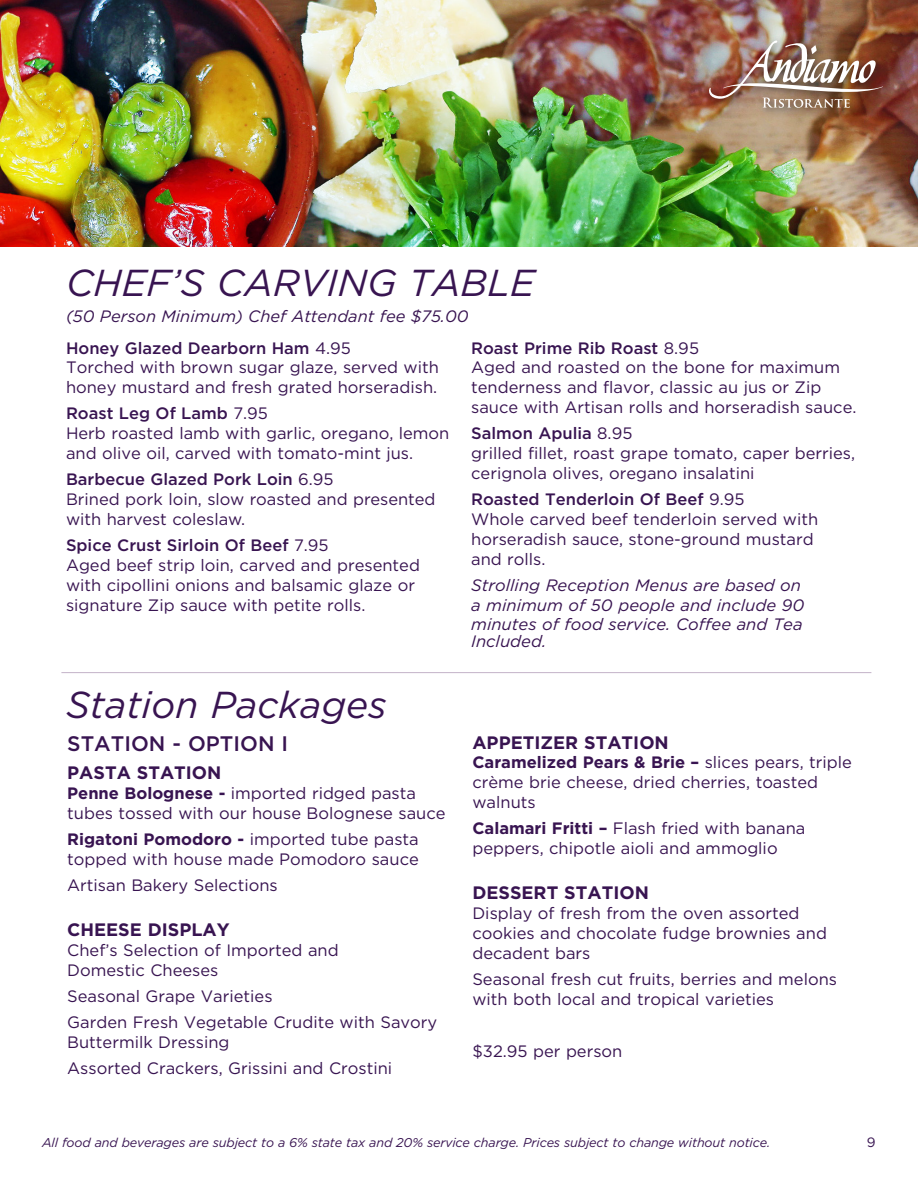
<style>
.page{position:relative;width:918px;height:1188px;background:#fff}
.page>*{position:absolute;margin:0;border:0;box-sizing:border-box;transform-origin:0 0}
._3_Body{font:italic 37.5px "Gotham";color:#381451}
._1_Header{font:italic 37.5px "Gotham";color:#381451}
._3_Body-2{font:500 21px "Gotham";color:#381451}
._3_Body-3{font:700 18px "Gotham";color:#381451}
._3_Body-4{font:16.5px/19.8px "Gotham";color:#381451}
._3_Body-5{font:italic 16.5px/19.8px "Gotham";color:#381451}
._3_Body-6{font:italic 16.5px "Gotham";color:#381451;scale:.95 1}
.t1{font:13.5px "Gotham";color:#381451}
.t2{font:italic 12.75px "Gotham";letter-spacing:-.01em;color:#381451}
.s1{font-weight:500}
.s2{font-weight:700}
</style>
<div class="page">
<hr style="left:61px;top:672px;width:810px;height:1px;background:#c3b2c8">
<img style="left:0;top:0;width:918px;height:246px">
<div style="left:704px;top:36px;width:188px;height:82px;background:#231f20;opacity:.75"></div>
<img style="left:708px;top:40px;width:176px;height:68px">
<p class="_3_Body" style="left:66px;top:258px;width:470px">CHEF’S CARVING TABLE</p>
<p class="_3_Body-6" style="left:66px;top:305px;width:425px">(50 Person Minimum) Chef Attendant fee $75.00</p>
<p class="_3_Body-4" style="left:66px;top:337px;width:374px"><span class="s1">Honey Glazed Dearborn Ham</span> 4.95<br>Torched with brown sugar glaze, served with honey mustard and fresh grated horseradish.</p>
<p class="_3_Body-4" style="left:66px;top:403px;width:385px"><span class="s1">Roast Leg Of Lamb</span> 7.95<br>Herb roasted lamb with garlic, oregano, lemon and olive oil, carved with tomato-mint jus.</p>
<p class="_3_Body-4" style="left:66px;top:469px;width:371px"><span class="s1">Barbecue Glazed Pork Loin</span> 6.95<br>Brined pork loin, slow roasted and presented with harvest coleslaw.</p>
<p class="_3_Body-4" style="left:66px;top:535px;width:356px"><span class="s1">Spice Crust Sirloin Of Beef</span> 7.95<br>Aged beef strip loin, carved and presented with cipollini onions and balsamic glaze or signature Zip sauce with petite rolls.</p>
<p class="_1_Header" style="left:66px;top:681px;width:322px">Station Packages</p>
<p class="_3_Body-2" style="left:67px;top:730px;width:222px">STATION - OPTION I</p>
<p class="_3_Body-3" style="left:67px;top:761px;width:156px">PASTA STATION</p>
<p class="_3_Body-4" style="left:67px;top:783px;width:380px"><span class="s2">Penne Bolognese -</span> imported ridged pasta tubes tossed with our house Bolognese sauce</p>
<p class="_3_Body-4" style="left:67px;top:829px;width:353px"><span class="s2">Rigatoni Pomodoro -</span> imported tube pasta topped with house made Pomodoro sauce</p>
<p class="_3_Body-4" style="left:67px;top:875px;width:212px">Artisan Bakery Selections</p>
<p class="_3_Body-3" style="left:67px;top:918px;width:164px">CHEESE DISPLAY</p>
<p class="_3_Body-4" style="left:67px;top:940px;width:273px">Chef’s Selection of Imported and<br>Domestic Cheeses</p>
<p class="_3_Body-4" style="left:67px;top:986px;width:207px">Seasonal Grape Varieties</p>
<p class="_3_Body-4" style="left:67px;top:1012px;width:372px">Garden Fresh Vegetable Crudite with Savory<br>Buttermilk Dressing</p>
<p class="_3_Body-4" style="left:67px;top:1058px;width:327px">Assorted Crackers, Grissini and Crostini</p>
<p class="_3_Body-4" style="left:471px;top:337px;width:387px"><span class="s1">Roast Prime Rib Roast</span> 8.95<br>Aged and roasted on the bone for maximum tenderness and flavor, classic au jus or Zip sauce with Artisan rolls and horseradish sauce.</p>
<p class="_3_Body-4" style="left:471px;top:423px;width:386px"><span class="s1">Salmon Apulia</span> 8.95<br>grilled fillet, roast grape tomato, caper berries, cerignola olives, oregano insalatini</p>
<p class="_3_Body-4" style="left:471px;top:489px;width:348px"><span class="s1">Roasted Tenderloin Of Beef</span> 9.95<br>Whole carved beef tenderloin served with horseradish sauce, stone-ground mustard and rolls.</p>
<p class="_3_Body-5" style="left:471px;top:575px;width:335px">Strolling Reception Menus are based on a minimum of 50 people and include 90 minutes of food service. Coffee and Tea</p>
<p class="_3_Body-5" style="left:471px;top:631px;width:77px">Included.</p>
<p class="_3_Body-3" style="left:472px;top:730px;width:198px">APPETIZER STATION</p>
<p class="_3_Body-4" style="left:472px;top:752px;width:381px"><span class="s2">Caramelized Pears &amp; Brie –</span> slices pears, triple crème brie cheese, dried cherries, toasted walnuts</p>
<p class="_3_Body-4" style="left:472px;top:818px;width:335px"><span class="s2">Calamari Fritti –</span> Flash fried with banana peppers, chipotle aioli and ammoglio</p>
<p class="_3_Body-3" style="left:472px;top:881px;width:178px">DESSERT STATION</p>
<p class="_3_Body-4" style="left:472px;top:903px;width:356px">Display of fresh from the oven assorted cookies and chocolate fudge brownies and decadent bars</p>
<p class="_3_Body-4" style="left:472px;top:969px;width:366px">Seasonal fresh cut fruits, berries and melons with both local and tropical varieties</p>
<p class="_3_Body-4" style="left:472px;top:1041px;width:152px">$32.95 per person</p>
<p class="t2" style="left:42px;top:1134px;width:730px">All food and beverages are subject to a 6% state tax and 20% service charge. Prices subject to change without notice.</p>
<p class="t1" style="left:867px;top:1133px;width:10px">9</p>
</div>
